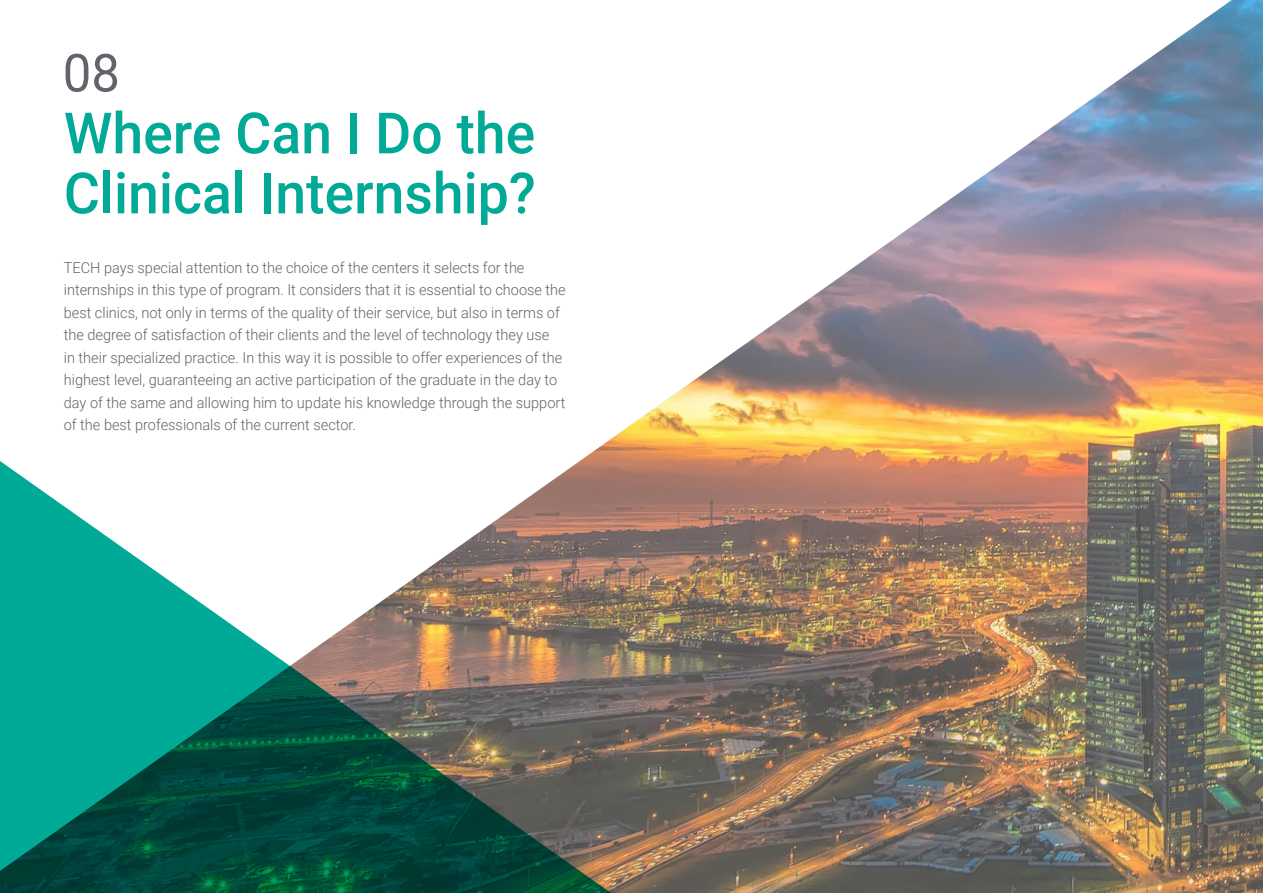
<style>
.page{position:relative;width:1263px;height:893px;background:#fff}
.page>*{position:absolute;margin:0;border:0;box-sizing:border-box;transform-origin:0 0}
.t1{font:500 57px/60px "Roboto";color:#00aa97}
.t2{font:52.5px "Roboto";color:#61646a}
.t3{font:300 15px/22.5px "Roboto";color:#61646a}
</style>
<div class="page">
<img style="left:601px;top:0;width:662px;height:893px">
<svg style="left:0;top:446px;width:641px;height:447px"></svg>
<h2 class="t2" style="left:63px;top:36px;width:59px">08</h2>
<h1 class="t1" style="left:64px;top:101px;width:473px">Where Can I Do the<br>Clinical Internship?</h1>
<p class="t3" style="left:64px;top:255px;width:503px">TECH pays special attention to the choice of the centers it selects for the internships in this type of program. It considers that it is essential to choose the best clinics, not only in terms of the quality of their service, but also in terms of the degree of satisfaction of their clients and the level of technology they use<br>in their specialized practice. In this way it is possible to offer experiences of the highest level, guaranteeing an active participation of the graduate in the day to day of the same and allowing him to update his knowledge through the support of the best professionals of the current sector.</p>
</div>
